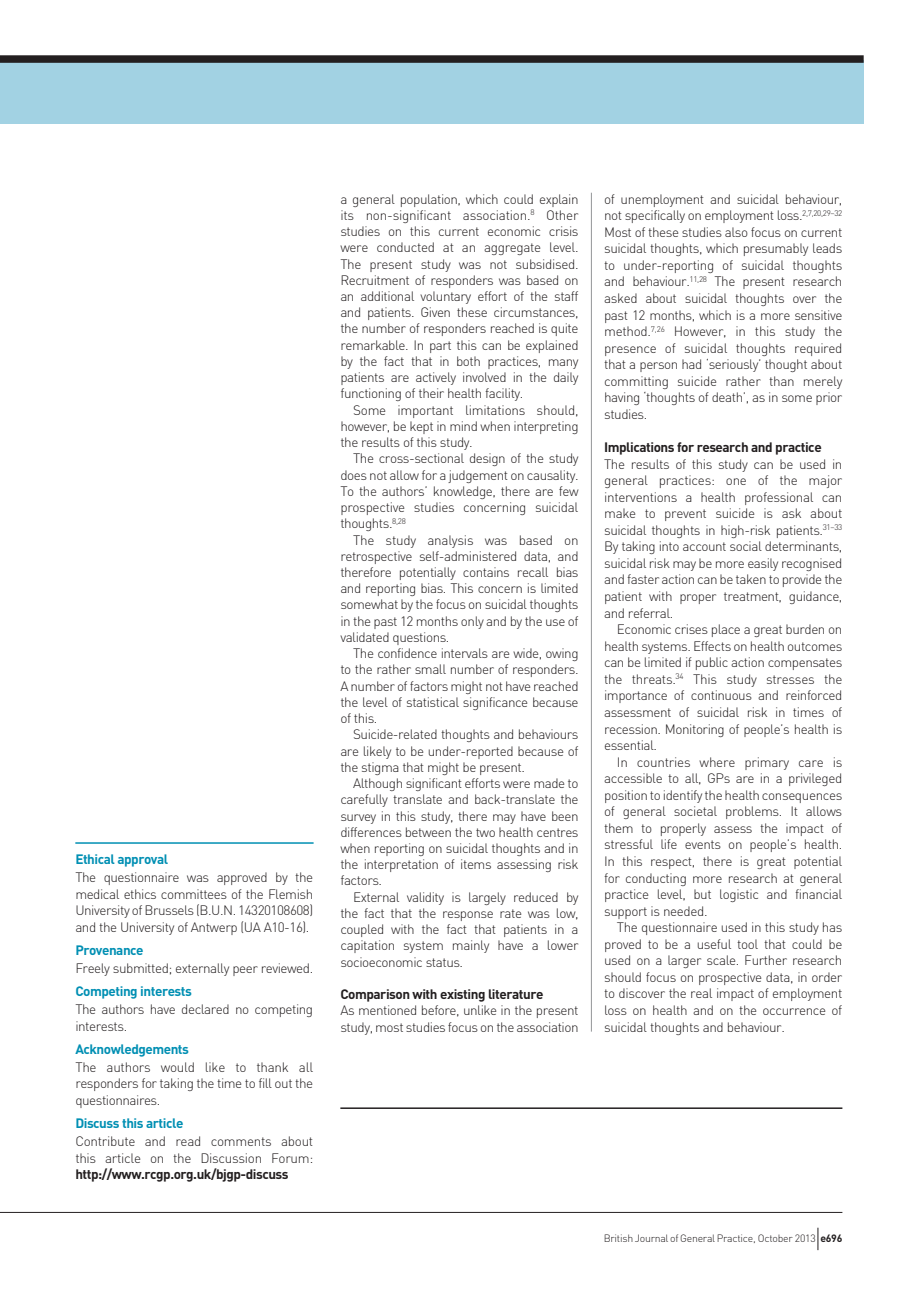
<style>
.page{position:relative;width:919px;height:1289px;background:#fff}
.page>*{position:absolute;margin:0;border:0;box-sizing:border-box;transform-origin:0 0}
.t1{font:300 13.5px/16.5px "DIN";letter-spacing:-.035em;color:#231f20;text-align:justify}
.t2{font:700 13.5px "DIN";letter-spacing:-.035em;color:#231f20}
.t3{font:700 13.5px "DIN";letter-spacing:-.035em;color:#008fb3}
.t4{font:300 10.5px "DIN";letter-spacing:-.025em;color:#231f20}
.s1{font-weight:700}
</style>
<div class="page">
<hr style="left:591px;top:193px;width:1px;height:838px;background:#939598">
<div style="left:0;top:60px;width:863px;height:64px;background:#a2d2e3"></div>
<div style="left:0;top:55px;width:863px;height:8px;background:#231f20"></div>
<hr style="left:0;top:1211px;width:842px;height:1px;background:#231f20">
<svg style="left:817px;top:1227px;width:1px;height:23px"></svg>
<hr style="left:75px;top:842px;width:238px;height:1px;background:#008fb3">
<hr style="left:340px;top:1107px;width:502px;height:1px;background:#231f20">
<p class="t3" style="left:75px;top:850px;width:94px">Ethical approval</p>
<p class="t1" style="left:75px;top:868px;width:239px">The questionnaire was approved by the medical ethics committees of the Flemish University of Brussels (B.U.N. 14320108608) and the University of Antwerp (UA A10-16).</p>
<p class="t3" style="left:75px;top:941px;width:70px">Provenance</p>
<p class="t1" style="left:75px;top:959px;width:239px">Freely submitted; externally peer reviewed.</p>
<p class="t3" style="left:75px;top:982px;width:118px">Competing interests</p>
<p class="t1" style="left:75px;top:1000px;width:239px">The authors have declared no competing interests.</p>
<p class="t3" style="left:75px;top:1040px;width:115px">Acknowledgements</p>
<p class="t1" style="left:75px;top:1058px;width:239px">The authors would like to thank all responders for taking the time to fill out the questionnaires.</p>
<p class="t3" style="left:75px;top:1114px;width:110px">Discuss this article</p>
<p class="t1" style="left:75px;top:1132px;width:239px">Contribute and read comments about this article on the Discussion Forum:</p>
<p class="t2" style="left:75px;top:1165px;width:215px">http://www.rcgp.org.uk/bjgp-discuss</p>
<p class="t1" style="left:340px;top:190px;width:240px">a general population, which could explain its non-significant association.<sup>8</sup> Other studies on this current economic crisis were conducted at an aggregate level.<br>The present study was not subsidised.<br>Recruitment of responders was based on an additional voluntary effort of the staff and patients. Given these circumstances, the number of responders reached is quite remarkable. In part this can be explained by the fact that in both practices, many patients are actively involved in the daily functioning of their health facility.</p>
<p class="t1" style="left:340px;top:401px;width:240px;text-indent:13px">Some important limitations should, however, be kept in mind when interpreting the results of this study.</p>
<p class="t1" style="left:340px;top:450px;width:240px;text-indent:13px">The cross-sectional design of the study does not allow for a judgement on causality.<br>To the authors’ knowledge, there are few prospective studies concerning suicidal thoughts.<sup>8,28</sup></p>
<p class="t1" style="left:340px;top:531px;width:240px;text-indent:13px">The study analysis was based on retrospective self-administered data, and therefore potentially contains recall bias and reporting bias. This concern is limited somewhat by the focus on suicidal thoughts in the past 12 months only and by the use of validated questions.</p>
<p class="t1" style="left:340px;top:645px;width:240px;text-indent:13px">The confidence intervals are wide, owing to the rather small number of responders.<br>A number of factors might not have reached the level of statistical significance because of this.</p>
<p class="t1" style="left:340px;top:726px;width:240px;text-indent:13px">Suicide-related thoughts and behaviours are likely to be under-reported because of the stigma that might be present.</p>
<p class="t1" style="left:340px;top:775px;width:240px;text-indent:13px">Although significant efforts were made to carefully translate and back-translate the survey in this study, there may have been differences between the two health centres when reporting on suicidal thoughts and in the interpretation of items assessing risk factors.</p>
<p class="t1" style="left:340px;top:888px;width:240px;text-indent:13px">External validity is largely reduced by the fact that the response rate was low, coupled with the fact that patients in a capitation system mainly have a lower socioeconomic status.</p>
<p class="t2" style="left:340px;top:985px;width:204px">Comparison with existing literature</p>
<p class="t1" style="left:340px;top:1002px;width:240px">As mentioned before, unlike in the present study, most studies focus on the association</p>
<p class="t1" style="left:604px;top:190px;width:240px">of unemployment and suicidal behaviour, not specifically on employment loss.<sup>2,7,20,29–32<br></sup>Most of these studies also focus on current suicidal thoughts, which presumably leads to under-reporting of suicidal thoughts and behaviour.<sup>11,28</sup> The present research asked about suicidal thoughts over the past 12 months, which is a more sensitive method.<sup>7,26</sup> However, in this study the presence of suicidal thoughts required that a person had ‘seriously’ thought about committing suicide rather than merely having ‘thoughts of death’, as in some prior studies.</p>
<p class="t2" style="left:604px;top:438px;width:219px">Implications for research and practice</p>
<p class="t1" style="left:604px;top:455px;width:240px">The results of this study can be used in general practices: one of the major interventions a health professional can make to prevent suicide is ask about suicidal thoughts in high-risk patients.<sup>31–33<br></sup>By taking into account social determinants, suicidal risk may be more easily recognised and faster action can be taken to provide the patient with proper treatment, guidance, and referral.</p>
<p class="t1" style="left:604px;top:621px;width:240px;text-indent:13px">Economic crises place a great burden on health systems. Effects on health outcomes can be limited if public action compensates the threats.<sup>34</sup> This study stresses the importance of continuous and reinforced assessment of suicidal risk in times of recession. Monitoring of people’s health is essential.</p>
<p class="t1" style="left:604px;top:753px;width:240px;text-indent:13px">In countries where primary care is accessible to all, GPs are in a privileged position to identify the health consequences of general societal problems. It allows them to properly assess the impact of stressful life events on people’s health.<br>In this respect, there is great potential for conducting more research at general practice level, but logistic and financial support is needed.</p>
<p class="t1" style="left:604px;top:919px;width:240px;text-indent:13px">The questionnaire used in this study has proved to be a useful tool that could be used on a larger scale. Further research should focus on prospective data, in order to discover the real impact of employment loss on health and on the occurrence of suicidal thoughts and behaviour.</p>
<p class="t4" style="left:603px;top:1232px;width:240px">British Journal of General Practice, October 2013 <span class="s1">e696</span></p>
</div>
